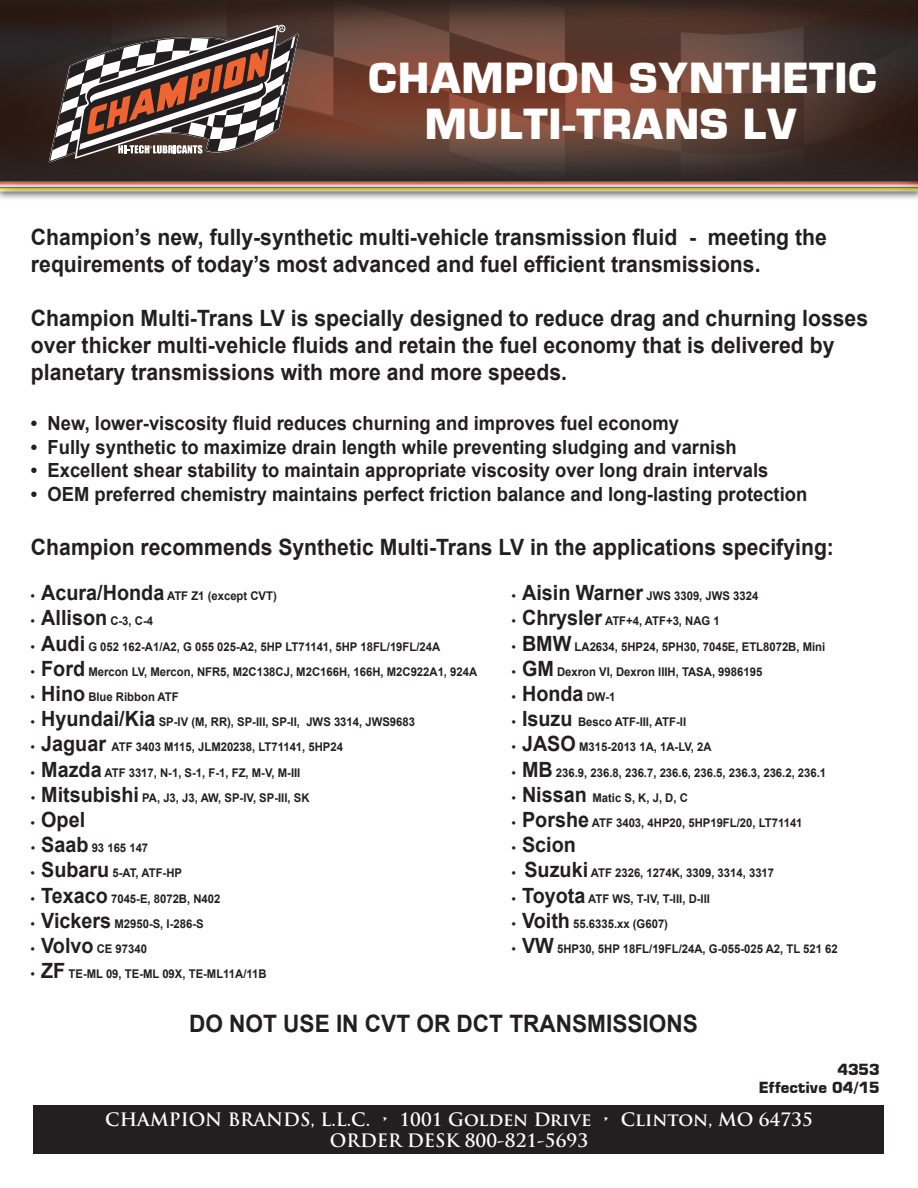
<style>
.page{position:relative;width:918px;height:1188px;background:#fff}
.page>*{position:absolute;margin:0;border:0;box-sizing:border-box;transform-origin:0 0}
.t1{font:700 40.5px/46.5px "Metrostyle";color:#fff;text-align:center}
.t2{font:700 24px "Arial";color:#231f20;scale:.94 1}
.t3{font:700 22.5px/27px "Arial";color:#231f20;scale:.94 1}
.t4{font:700 21px "Arial";color:#231f20;scale:.94 1}
.t5{font:700 19.5px "Arial";color:#231f20;scale:.94 1}
.t6{font:700 18px/21.6px "Trajan Pro";color:#fff;text-align:center}
.t7{font:700 15px/18px "Metrostyle";color:#231f20;text-align:right}
.t8{font:700 12px "Arial";color:#231f20;scale:.94 1}
.t9{font:6.15px "Myriad";color:#fff}
.s1{font-size:21px}
.s2{font-size:12px}
</style>
<div class="page">
<img style="left:0;top:0;width:918px;height:199px">
<svg style="left:49px;top:25px;width:250px;height:137px"></svg>
<div style="left:34px;top:1106px;width:850px;height:48px;background:#231f20"></div>
<p class="t9" style="left:150px;top:144px;width:5px">®</p>
<h1 class="t1" style="left:368px;top:56px;width:512px">CHAMPION SYNTHETIC<br>MULTI-TRANS LV</h1>
<h3 class="t3" style="left:31px;top:224px;width:848px">Champion’s new, fully-synthetic multi-vehicle transmission fluid - meeting the requirements of today’s most advanced and fuel efficient transmissions.</h3>
<h3 class="t3" style="left:31px;top:305px;width:892px">Champion Multi-Trans LV is specially designed to reduce drag and churning losses over thicker multi-vehicle fluids and retain the fuel economy that is delivered by planetary transmissions with more and more speeds.</h3>
<h3 class="t5" style="left:31px;top:411px;width:691px">• New, lower-viscosity fluid reduces churning and improves fuel economy</h3>
<h3 class="t5" style="left:31px;top:434px;width:752px">• Fully synthetic to maximize drain length while preventing sludging and varnish</h3>
<h3 class="t5" style="left:31px;top:457px;width:786px">• Excellent shear stability to maintain appropriate viscosity over long drain intervals</h3>
<h3 class="t5" style="left:31px;top:481px;width:827px">• OEM preferred chemistry maintains perfect friction balance and long-lasting protection</h3>
<h3 class="t3" style="left:31px;top:534px;width:856px">Champion recommends Synthetic Multi-Trans LV in the applications specifying:</h3>
<p class="t8" style="left:31px;top:588px;width:263px">• <span class="s1">Acura/Honda</span> ATF Z1 (except CVT)</p>
<p class="t8" style="left:512px;top:588px;width:264px">• <span class="s1">Aisin Warner</span> JWS 3309, JWS 3324</p>
<p class="t8" style="left:31px;top:613px;width:131px">• <span class="s1">Allison</span> C-3, C-4</p>
<p class="t8" style="left:512px;top:613px;width:223px">• <span class="s1">Chrysler</span> ATF+4, ATF+3, NAG 1</p>
<p class="t8" style="left:31px;top:638px;width:437px">• <span class="s1">Audi</span> G 052 162-A1/A2, G 055 025-A2, 5HP LT71141, 5HP 18FL/19FL/24A</p>
<p class="t8" style="left:512px;top:638px;width:335px">• <span class="s1">BMW</span> LA2634, 5HP24, 5PH30, 7045E, ETL8072B, Mini</p>
<p class="t8" style="left:31px;top:664px;width:476px">• <span class="s1">Ford</span> Mercon LV, Mercon, NFR5, M2C138CJ, M2C166H, 166H, M2C922A1, 924A</p>
<p class="t8" style="left:512px;top:664px;width:268px">• <span class="s1">GM</span> Dexron VI, Dexron IIIH, TASA, 9986195</p>
<p class="t8" style="left:31px;top:689px;width:159px">• <span class="s1">Hino</span> Blue Ribbon ATF</p>
<p class="t8" style="left:512px;top:689px;width:112px">• <span class="s1">Honda</span> DW-1</p>
<p class="t8" style="left:31px;top:714px;width:410px">• <span class="s1">Hyundai/Kia</span> SP-IV (M, RR), SP-III, SP-II, JWS 3314, JWS9683</p>
<p class="t8" style="left:512px;top:714px;width:187px">• <span class="s1">Isuzu</span> Besco ATF-III, ATF-II</p>
<p class="t8" style="left:31px;top:739px;width:334px">• <span class="s1">Jaguar</span> ATF 3403 M115, JLM20238, LT71141, 5HP24</p>
<p class="t8" style="left:512px;top:739px;width:214px">• <span class="s1">JASO</span> M315-2013 1A, 1A-LV, 2A</p>
<p class="t8" style="left:31px;top:764px;width:288px">• <span class="s1">Mazda</span> ATF 3317, N-1, S-1, F-1, FZ, M-V, M-III</p>
<p class="t8" style="left:512px;top:764px;width:336px">• <span class="s1">MB</span> 236.9, 236.8, 236.7, 236.6, 236.5, 236.3, 236.2, 236.1</p>
<p class="t8" style="left:31px;top:790px;width:298px">• <span class="s1">Mitsubishi</span> PA, J3, J3, AW, SP-IV, SP-III, SK</p>
<p class="t8" style="left:512px;top:790px;width:189px">• <span class="s1">Nissan</span> Matic S, K, J, D, C</p>
<h3 class="t4" style="left:31px;top:806px;width:59px"><span class="s2">•</span> Opel</h3>
<p class="t8" style="left:512px;top:815px;width:311px">• <span class="s1">Porshe</span> ATF 3403, 4HP20, 5HP19FL/20, LT71141</p>
<p class="t8" style="left:31px;top:840px;width:126px">• <span class="s1">Saab</span> 93 165 147</p>
<h3 class="t4" style="left:512px;top:831px;width:70px"><span class="s2">•</span> Scion</h3>
<p class="t8" style="left:31px;top:865px;width:162px">• <span class="s1">Subaru</span> 5-AT, ATF-HP</p>
<p class="t8" style="left:512px;top:865px;width:281px">• <span class="s1">Suzuki</span> ATF 2326, 1274K, 3309, 3314, 3317</p>
<p class="t8" style="left:31px;top:890px;width:203px">• <span class="s1">Texaco</span> 7045-E, 8072B, N402</p>
<p class="t8" style="left:512px;top:890px;width:212px">• <span class="s1">Toyota</span> ATF WS, T-IV, T-III, D-III</p>
<p class="t8" style="left:31px;top:916px;width:185px">• <span class="s1">Vickers</span> M2950-S, I-286-S</p>
<p class="t8" style="left:512px;top:916px;width:168px">• <span class="s1">Voith</span> 55.6335.xx (G607)</p>
<p class="t8" style="left:31px;top:941px;width:125px">• <span class="s1">Volvo</span> CE 97340</p>
<p class="t8" style="left:512px;top:941px;width:348px">• <span class="s1">VW</span> 5HP30, 5HP 18FL/19FL/24A, G-055-025 A2, TL 521 62</p>
<p class="t8" style="left:31px;top:966px;width:252px">• <span class="s1">ZF</span> TE-ML 09, TE-ML 09X, TE-ML11A/11B</p>
<h2 class="t2" style="left:189px;top:1008px;width:543px">DO NOT USE IN CVT OR DCT TRANSMISSIONS</h2>
<p class="t7" style="left:759px;top:1061px;width:122px">4353<br>Effective 04/15</p>
<h3 class="t6" style="left:105px;top:1109px;width:709px">CHAMPION BRANDS, L.L.C. • 1001 Golden Drive • Clinton, MO 64735<br>ORDER DESK 800-821-5693</h3>
</div>
